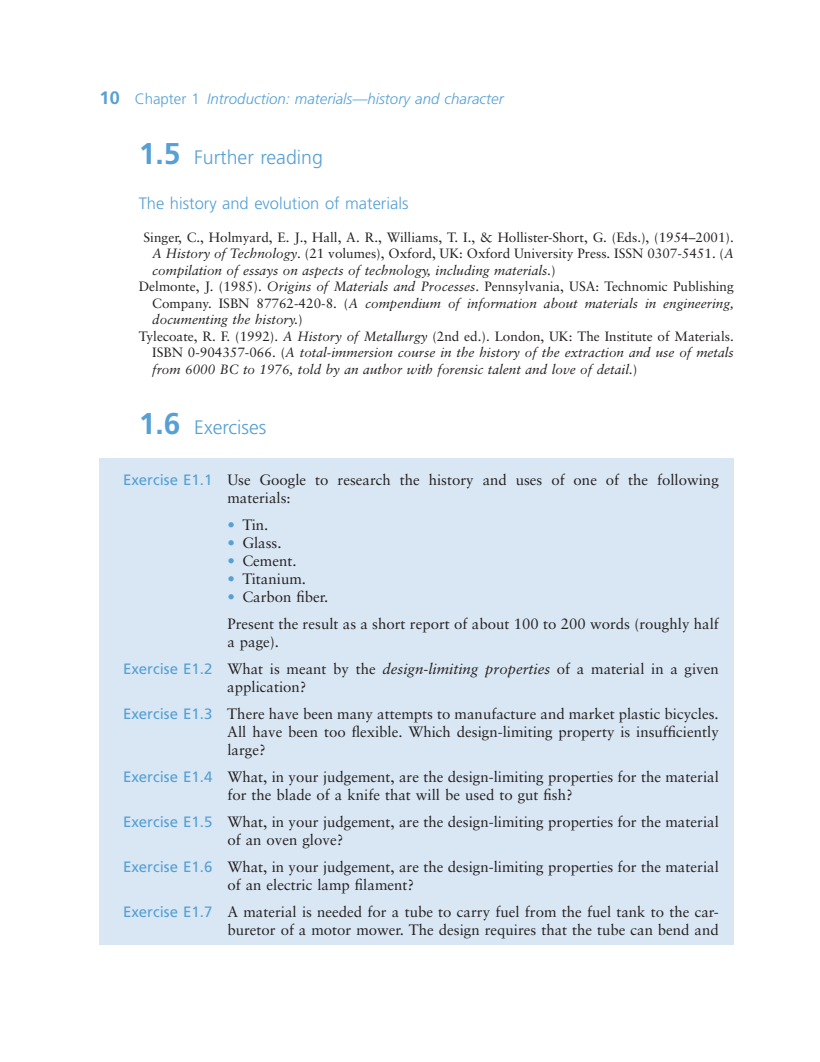
<style>
.page{position:relative;width:820px;height:1062px;background:#fff}
.page>*{position:absolute;margin:0;border:0;box-sizing:border-box;transform-origin:0 0}
.t1{font:300 19.5px "Frutiger";color:#56a0d5}
.t2{font:300 16.5px "Frutiger";color:#56a0d5}
.t3{font:15px/18px "Sabon";color:#231f20}
.t4{font:italic 300 15px "Frutiger";color:#56a0d5}
.t5{font:13.5px "Sabon";color:#231f20}
.t6{font:italic 13.5px "Sabon";color:#231f20}
.s1{font-weight:700;font-style:normal;font-size:18px}
.s2{font-style:normal}
.s3{font-weight:700;font-size:30px}
.s4{font-style:italic}
.s5{font-family:"Frutiger";color:#56a0d5}
.s6{color:#56a0d5}
</style>
<div class="page">
<div style="left:100px;top:458px;width:633px;height:486px;background:#d9e7f4"></div>
<p class="t4" style="left:100px;top:92px;width:405px"><span class="s1">10</span> <span class="s2">Chapter 1</span> Introduction: materials—history and character</p>
<h1 class="t1" style="left:139px;top:149px;width:186px"><span class="s3">1.5</span> Further reading</h1>
<p class="t2" style="left:139px;top:196px;width:271px">The history and evolution of materials</p>
<p class="t5" style="left:143px;top:231px;width:591px">Singer , C. , Holmyard , E. J. , Hall , A. R. , Williams , T. I. , &amp; Hollister-Short , G. (Eds.), ( 1954 – 2001 ).</p>
<p class="t5" style="left:152px;top:248px;width:583px"><span class="s4">A History of Technology</span>. ( 21 volumes ), Oxford, UK : Oxford University Press . ISSN 0307-5451. ( <span class="s4">A</span></p>
<p class="t6" style="left:152px;top:264px;width:405px">compilation of essays on aspects of technology, including materials. <span class="s2">)</span></p>
<p class="t5" style="left:139px;top:281px;width:596px">Delmonte , J. ( 1985 ). <span class="s4">Origins of Materials and Processes</span>. Pennsylvania, USA : Technomic Publishing</p>
<p class="t6" style="left:152px;top:297px;width:583px"><span class="s2">Company . ISBN 87762-420-8. (</span> A compendium of information about materials in engineering,</p>
<p class="t6" style="left:152px;top:314px;width:152px">documenting the history. <span class="s2">)</span></p>
<p class="t5" style="left:139px;top:330px;width:596px">Tylecoate , R. F. ( 1992 ). <span class="s4">A History of Metallurgy</span> ( 2nd ed. ). London, UK : The Institute of Materials.</p>
<p class="t6" style="left:152px;top:347px;width:583px"><span class="s2">ISBN 0-904357-066. (</span> A total-immersion course in the history of the extraction and use of metals</p>
<p class="t6" style="left:152px;top:363px;width:486px">from 6000 BC to 1976, told by an author with forensic talent and love of detail. <span class="s2">)</span></p>
<h1 class="t1" style="left:139px;top:419px;width:129px"><span class="s3">1.6</span> Exercises</h1>
<p class="t3" style="left:227px;top:471px;width:492px;text-indent:-104px"><span class="s5">Exercise E1.1</span> Use Google to research the history and uses of one of the following materials:</p>
<p class="t3" style="left:227px;top:516px;width:43px"><span class="s6">•</span> Tin.</p>
<p class="t3" style="left:227px;top:534px;width:56px"><span class="s6">•</span> Glass.</p>
<p class="t3" style="left:227px;top:552px;width:71px"><span class="s6">•</span> Cement.</p>
<p class="t3" style="left:227px;top:570px;width:80px"><span class="s6">•</span> Titanium.</p>
<p class="t3" style="left:227px;top:584px;width:492px;line-height:27px"><span class="s6">•</span> Carbon fiber.<br>Present the result as a short report of about 100 to 200 words (roughly half</p>
<p class="t3" style="left:123px;top:629px;width:597px;line-height:27px;text-indent:104px">a page).<br><span class="s5">Exercise E1.2</span> What is meant by the <span class="s4">design-limiting properties</span> of a material in a given</p>
<p class="t3" style="left:123px;top:674px;width:597px;line-height:27px;text-indent:104px">application?<br><span class="s5">Exercise E1.3</span> There have been many attempts to manufacture and market plastic bicycles.</p>
<p class="t3" style="left:227px;top:723px;width:493px">All have been too flexible. Which design-limiting property is insufficiently large?</p>
<p class="t3" style="left:227px;top:768px;width:492px;text-indent:-104px"><span class="s5">Exercise E1.4</span> What, in your judgement, are the design-limiting properties for the material for the blade of a knife that will be used to gut fish?</p>
<p class="t3" style="left:227px;top:813px;width:492px;text-indent:-104px"><span class="s5">Exercise E1.5</span> What, in your judgement, are the design-limiting properties for the material of an oven glove?</p>
<p class="t3" style="left:227px;top:858px;width:492px;text-indent:-104px"><span class="s5">Exercise E1.6</span> What, in your judgement, are the design-limiting properties for the material of an electric lamp filament?</p>
<p class="t3" style="left:123px;top:903px;width:597px;text-align:right"><span class="s5">Exercise E1.7</span> A material is needed for a tube to carry fuel from the fuel tank to the car&shy;buretor of a motor mower. The design requires that the tube can bend and</p>
</div>
